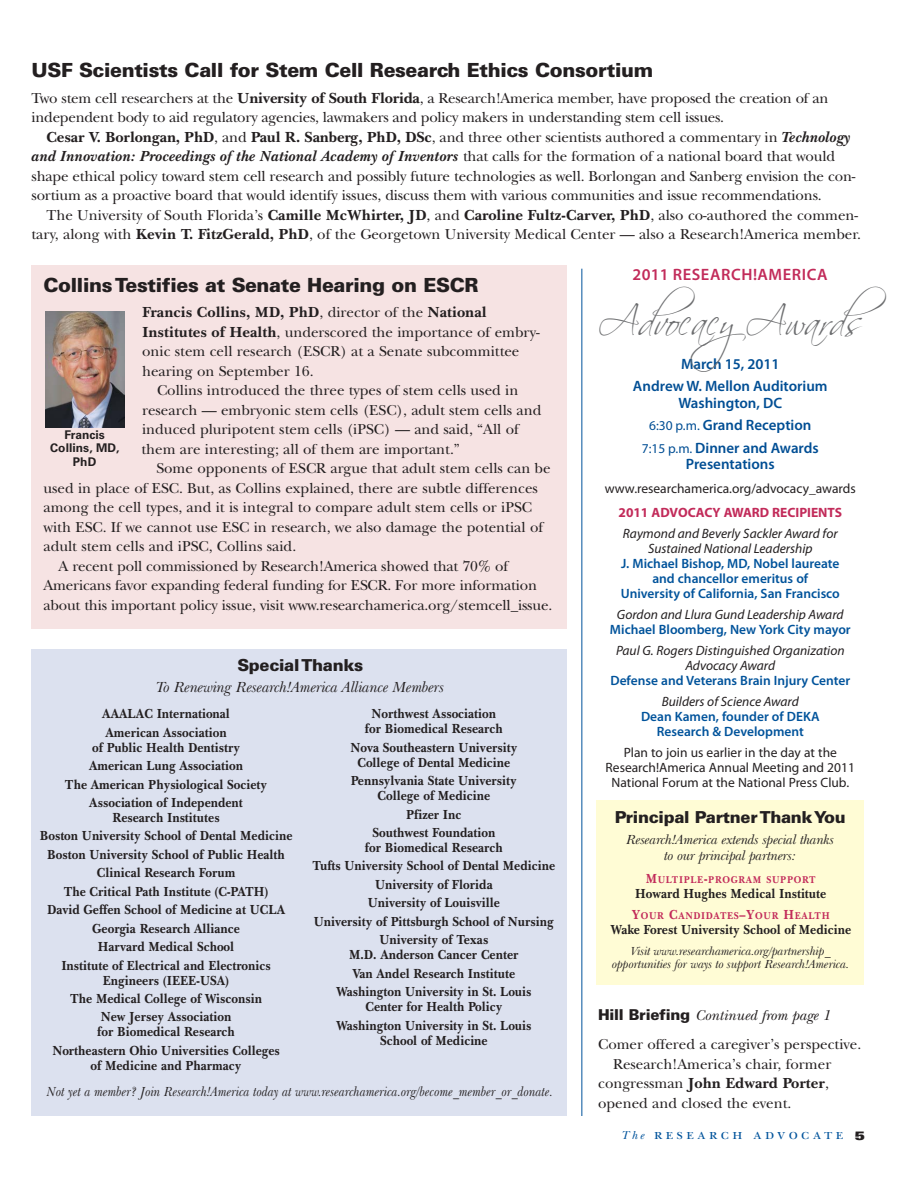
<style>
.page{position:relative;width:918px;height:1188px;background:#fff}
.page>*{position:absolute;margin:0;border:0;box-sizing:border-box;transform-origin:0 0}
.t1{font:42px "Scriptina";color:#6d6e70;scale:.85 1}
.t2{font:900 19.5px "Univers";letter-spacing:-.02em;color:#231f20}
.t3{font:900 16.5px "Univers";letter-spacing:-.02em;color:#231f20}
.t4{font:600 16.5px "Myriad Pro";letter-spacing:.035em;color:#c22b5a}
.t5{font:15px/19.5px "New Baskerville";color:#231f20}
.t6{font:600 15px/22.5px "Myriad Pro";color:#004e94;text-align:center}
.t7{font:italic 700 15px "New Baskerville IT Cby BT";letter-spacing:-.01em;color:#231f20}
.t8{font:700 15px "New Baskerville IT Cby BT";color:#231f20}
.t9{font:italic 15px "New Baskerville IT Cby BT";letter-spacing:-.015em;color:#231f20}
.t10{font:italic 15px "New Baskerville";color:#231f20}
.t11{font:15px "New Baskerville SC";letter-spacing:.22em;color:#00539b}
.t12{font:700 13.5px/18.5px "New Baskerville IT Cby BT";color:#231f20;text-align:center;scale:.9 1}
.t13{font:600 13.5px/15px "Myriad Pro";color:#00539b;text-align:center}
.t14{font:italic 13.5px/15px "Myriad Pro";color:#231f20;text-align:center}
.t15{font:13.5px/15px "Myriad Pro";color:#231f20;text-align:center}
.t16{font:italic 13.5px "New Baskerville IT Cby BT";color:#231f20;scale:.9 1}
.t17{font:italic 13.5px/16.5px "New Baskerville IT Cby BT";color:#231f20;text-align:center}
.t18{font:700 13.5px "Myriad Pro";color:#c22b5a}
.t19{font:italic 12px/13.5px "New Baskerville IT Cby BT";letter-spacing:-.015em;color:#231f20;text-align:center}
.t20{font:700 12px/13.5px "Univers";letter-spacing:.005em;color:#231f20;text-align:center}
.t21{font:700 10.2px "New Baskerville IT Cby BT";letter-spacing:.075em;color:#c22b5a;scale:.9 1}
.s1{font-family:"New Baskerville IT Cby BT";font-weight:700}
.s2{font-family:"New Baskerville IT Cby BT";font-weight:700;font-style:italic}
.s3{font-family:"New Baskerville";font-weight:400;font-style:normal}
.s4{font-family:"New Baskerville";font-weight:400}
.s5{font-weight:400;font-size:13.5px}
.s6{font-size:13.5px}
.s7{font-family:"Univers";font-weight:900;font-style:normal}
.s8{font-family:"New Baskerville";font-style:italic;font-size:12px}
.s9{font-family:"Univers";font-weight:900;font-stretch:expanded;font-size:12px;color:#231f20}
</style>
<div class="page">
<hr style="left:581px;top:269px;width:1px;height:847px;background:#00539b">
<div style="left:32px;top:266px;width:535px;height:363px;background:#f6e3e3"></div>
<img style="left:46px;top:312px;width:78px;height:115px">
<div style="left:32px;top:650px;width:535px;height:466px;background:#dce1ef"></div>
<div style="left:597px;top:801px;width:267px;height:184px;background:#fffcd5"></div>
<h2 class="t2" style="left:32px;top:63px;width:623px">USF Scientists Call for Stem Cell Research Ethics Consortium</h2>
<p class="t5" style="left:32px;top:90px;width:799px">Two stem cell researchers at the <span class="s1">University of South Florida</span>, a Research!America member, have proposed the creation of an independent body to aid regulatory agencies, lawmakers and policy makers in understanding stem cell issues.</p>
<p class="t5" style="left:46px;top:129px;width:806px"><span class="s1">Cesar V. Borlongan, PhD</span>, and <span class="s1">Paul R. Sanberg, PhD, DSc</span>, and three other scientists authored a commentary in <span class="s2">Technology</span></p>
<p class="t7" style="left:31px;top:150px;width:805px">and Innovation: Proceedings of the National Academy of Inventors <span class="s3">that calls for the formation of a national board that would</span></p>
<p class="t5" style="left:31px;top:168px;width:825px">shape ethical policy toward stem cell research and possibly future technologies as well. Borlongan and Sanberg envision the con&shy;sortium as a proactive board that would identify issues, discuss them with various communities and issue recommendations.</p>
<p class="t5" style="left:31px;top:207px;width:831px;text-align:right">The University of South Florida’s <span class="s1">Camille McWhirter, JD</span>, and <span class="s1">Caroline Fultz-Carver, PhD</span>, also co-authored the commen&shy;tary, along with <span class="s1">Kevin T. FitzGerald, PhD</span>, of the Georgetown University Medical Center — also a Research!America member.</p>
<h2 class="t2" style="left:44px;top:278px;width:437px">Collins Testifies at Senate Hearing on ESCR</h2>
<p class="t8" style="left:142px;top:306px;width:346px">Francis Collins, MD, PhD<span class="s4">, director of the</span> National</p>
<p class="t5" style="left:142px;top:324px;width:399px"><span class="s1">Institutes of Health</span>, underscored the importance of embry&shy;onic stem cell research (ESCR) at a Senate subcommittee hearing on September 16.</p>
<p class="t5" style="left:141px;top:382px;width:402px;text-indent:16px">Collins introduced the three types of stem cells used in research — embryonic stem cells (ESC), adult stem cells and induced pluripotent stem cells (iPSC) — and said, “All of them are interesting; all of them are important.”</p>
<p class="t5" style="left:156px;top:460px;width:396px">Some opponents of ESCR argue that adult stem cells can be</p>
<p class="t5" style="left:44px;top:480px;width:496px">used in place of ESC. But, as Collins explained, there are subtle differences</p>
<p class="t5" style="left:44px;top:499px;width:490px">among the cell types, and it is integral to compare adult stem cells or iPSC</p>
<p class="t5" style="left:44px;top:519px;width:501px">with ESC. If we cannot use ESC in research, we also damage the potential of</p>
<p class="t5" style="left:44px;top:538px;width:254px">adult stem cells and iPSC, Collins said.</p>
<p class="t5" style="left:59px;top:558px;width:451px">A recent poll commissioned by Research!America showed that 70% of</p>
<p class="t5" style="left:44px;top:577px;width:495px">Americans favor expanding federal funding for ESCR. For more information</p>
<p class="t5" style="left:44px;top:597px;width:510px">about this important policy issue, visit www.researchamerica.org/stemcell_issue.</p>
<p class="t4" style="left:633px;top:268px;width:197px">2011 RESEARCH!AMERICA</p>
<h1 class="t1" style="left:598px;top:296px;width:340px">AdvocacyAwards</h1>
<p class="t6" style="left:633px;top:354px;width:196px">March 15, 2011<br>Andrew W. Mellon Auditorium</p>
<p class="t6" style="left:642px;top:393px;width:178px">Washington, DC<br><span class="s5">6:30 p.m.</span> Grand Reception<br><span class="s5">7:15 p.m.</span> Dinner and Awards</p>
<p class="t6" style="left:686px;top:454px;width:90px">Presentations</p>
<p class="t15" style="left:605px;top:482px;width:253px">www.researchamerica.org/advocacy_awards</p>
<p class="t18" style="left:619px;top:505px;width:225px">2011 ADVOCACY AWARD RECIPIENTS</p>
<p class="t14" style="left:623px;top:527px;width:216px">Raymond and Beverly Sackler Award for<br>Sustained National Leadership</p>
<p class="t13" style="left:621px;top:557px;width:221px">J. Michael Bishop, MD, Nobel laureate and chancellor emeritus of<br>University of California, San Francisco</p>
<p class="t14" style="left:617px;top:608px;width:228px">Gordon and Llura Gund Leadership Award</p>
<p class="t13" style="left:610px;top:623px;width:242px">Michael Bloomberg, New York City mayor</p>
<p class="t14" style="left:616px;top:644px;width:230px">Paul G. Rogers Distinguished Organization<br>Advocacy Award</p>
<p class="t13" style="left:610px;top:674px;width:241px">Defense and Veterans Brain Injury Center</p>
<p class="t14" style="left:662px;top:695px;width:139px">Builders of Science Award</p>
<p class="t13" style="left:641px;top:710px;width:180px">Dean Kamen, founder of DEKA<br>Research &amp; Development</p>
<p class="t15" style="left:606px;top:746px;width:251px">Plan to join us earlier in the day at the<br>Research!America Annual Meeting and 2011<br>National Forum at the National Press Club.</p>
<p class="t20" style="left:50px;top:429px;width:71px">Francis<br>Collins, MD,<br>PhD</p>
<p class="t3" style="left:237px;top:659px;width:127px">Special Thanks</p>
<p class="t9" style="left:156px;top:681px;width:290px">To Renewing Research!America Alliance Members</p>
<p class="t12" style="left:102px;top:706px;width:143px;text-align:left">AAALAC International<br>American Association</p>
<p class="t12" style="left:65px;top:739px;width:226px">of Public Health Dentistry<br>American Lung Association<br>The American Physiological Society<br>Association of Independent</p>
<p class="t12" style="left:40px;top:810px;width:282px">Research Institutes<br>Boston University School of Dental Medicine Boston University School of Public Health Clinical Research Forum<br>The Critical Path Institute (C-PATH)<br>David Geffen School of Medicine at UCLA Georgia Research Alliance<br>Harvard Medical School<br>Institute of Electrical and Electronics</p>
<p class="t12" style="left:70px;top:972px;width:215px">Engineers (IEEE-USA)<br>The Medical College of Wisconsin<br>New Jersey Association</p>
<p class="t12" style="left:52px;top:1024px;width:254px">for Biomedical Research<br>Northeastern Ohio Universities Colleges</p>
<p class="t12" style="left:91px;top:1058px;width:169px">of Medicine and Pharmacy</p>
<p class="t12" style="left:365px;top:708px;width:155px;line-height:15px">Northwest Association for Biomedical Research</p>
<p class="t12" style="left:350px;top:741px;width:187px;line-height:15px">Nova Southeastern University<br>College of Dental Medicine</p>
<p class="t12" style="left:351px;top:775px;width:186px;line-height:15px">Pennsylvania State University<br>College of Medicine</p>
<p class="t12" style="left:372px;top:806px;width:138px">Pfizer Inc<br>Southwest Foundation</p>
<p class="t12" style="left:313px;top:840px;width:271px">for Biomedical Research<br>Tufts University School of Dental Medicine<br>University of Florida<br>University of Louisville<br>University of Pittsburgh School of Nursing<br>University of Texas</p>
<p class="t12" style="left:336px;top:947px;width:219px">M.D. Anderson Cancer Center<br>Van Andel Research Institute<br>Washington University in St. Louis</p>
<p class="t12" style="left:336px;top:999px;width:219px">Center for Health Policy<br>Washington University in St. Louis</p>
<p class="t12" style="left:380px;top:1032px;width:121px">School of Medicine</p>
<p class="t3" style="left:615px;top:811px;width:233px">Principal Partner Thank You</p>
<p class="t17" style="left:626px;top:833px;width:209px">Research!America extends special thanks to our principal partners:</p>
<p class="t21" style="left:646px;top:876px;width:190px"><span class="s6">M</span>ULTIPLE<span class="s6">-</span>PROGRAM SUPPORT</p>
<p class="t12" style="left:635px;top:886px;width:214px">Howard Hughes Medical Institute</p>
<p class="t21" style="left:632px;top:912px;width:221px"><span class="s6">Y</span>OUR <span class="s6">C</span>ANDIDATES<span class="s6">–Y</span>OUR <span class="s6">H</span>EALTH</p>
<p class="t12" style="left:611px;top:922px;width:269px">Wake Forest University School of Medicine</p>
<p class="t19" style="left:612px;top:946px;width:239px">Visit www.researchamerica.org/partnership_ opportunities for ways to support Research!America.</p>
<p class="t10" style="left:598px;top:1010px;width:233px"><span class="s7">Hill Briefing</span> Continued from page 1</p>
<p class="t5" style="left:613px;top:1037px;width:250px;text-indent:-15px">Comer offered a caregiver’s perspective.<br>Research!America’s chair, former</p>
<p class="t8" style="left:598px;top:1078px;width:232px"><span class="s4">congressman</span> John Edward Porter<span class="s4">,</span></p>
<p class="t5" style="left:598px;top:1095px;width:195px">opened and closed the event.</p>
<p class="t16" style="left:47px;top:1086px;width:564px">Not yet a member? Join Research!America today at www.researchamerica.org/become_member_or_donate.</p>
<p class="t11" style="left:621px;top:1125px;width:245px"><span class="s8">The</span> research advocate <span class="s9">5</span></p>
</div>
